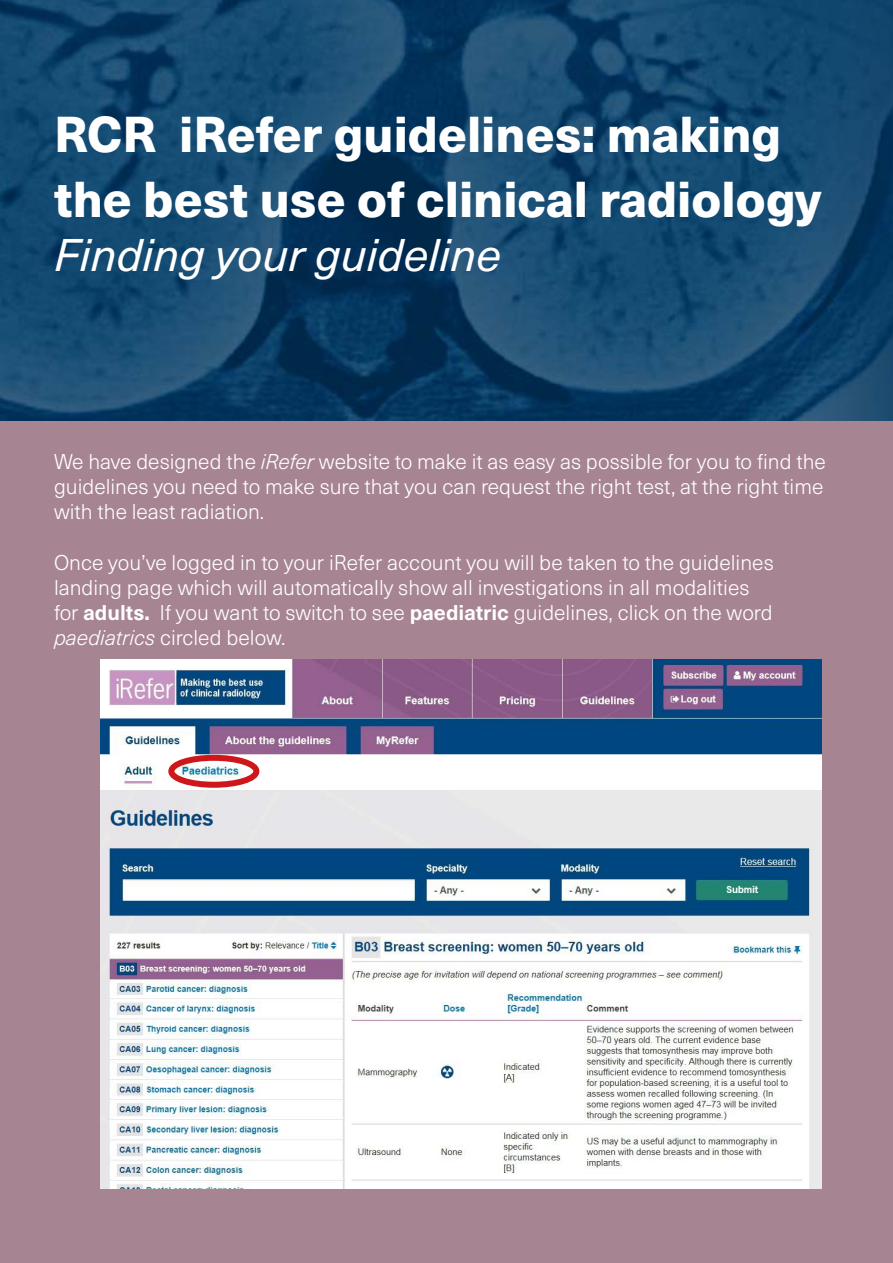
<style>
.page{position:relative;width:893px;height:1263px;background:#a78492}
.page>*{position:absolute;margin:0;border:0;box-sizing:border-box;transform-origin:0 0}
.t1{font:800 49.5px/64.8px "Neue Haas Unica Pro";color:#fff}
.t2{font:italic 45px "Neue Haas Unica Pro";color:#fff}
.t3{font:300 21px/25.2px "Neue Haas Unica Pro";color:#fff;text-align:justify}
.s1{font-style:italic}
.s2{font-weight:700}
</style>
<div class="page">
<img style="left:0;top:0;width:893px;height:420px">
<img style="left:101px;top:659px;width:721px;height:529px">
<div style="left:168px;top:755px;width:91px;height:33px;border:6px solid #cd171a;border-radius:50%"></div>
<h1 class="t1" style="left:54px;top:103px;width:769px">RCR iRefer guidelines: making the best use of clinical radiology</h1>
<h2 class="t2" style="left:54px;top:228px;width:449px">Finding your guideline</h2>
<p class="t3" style="left:54px;top:449px;width:773px">We have designed the <span class="s1">iRefer</span> website to make it as easy as possible for you to find the guidelines you need to make sure that you can request the right test, at the right time with the least radiation.</p>
<p class="t3" style="left:54px;top:550px;width:721px;text-align:left">Once you’ve logged in to your iRefer account you will be taken to the guidelines landing page which will automatically show all investigations in all modalities for <span class="s2">adults.</span> If you want to switch to see <span class="s2">paediatric</span> guidelines, click on the word <span class="s1">paediatrics</span> circled below.</p>
</div>
